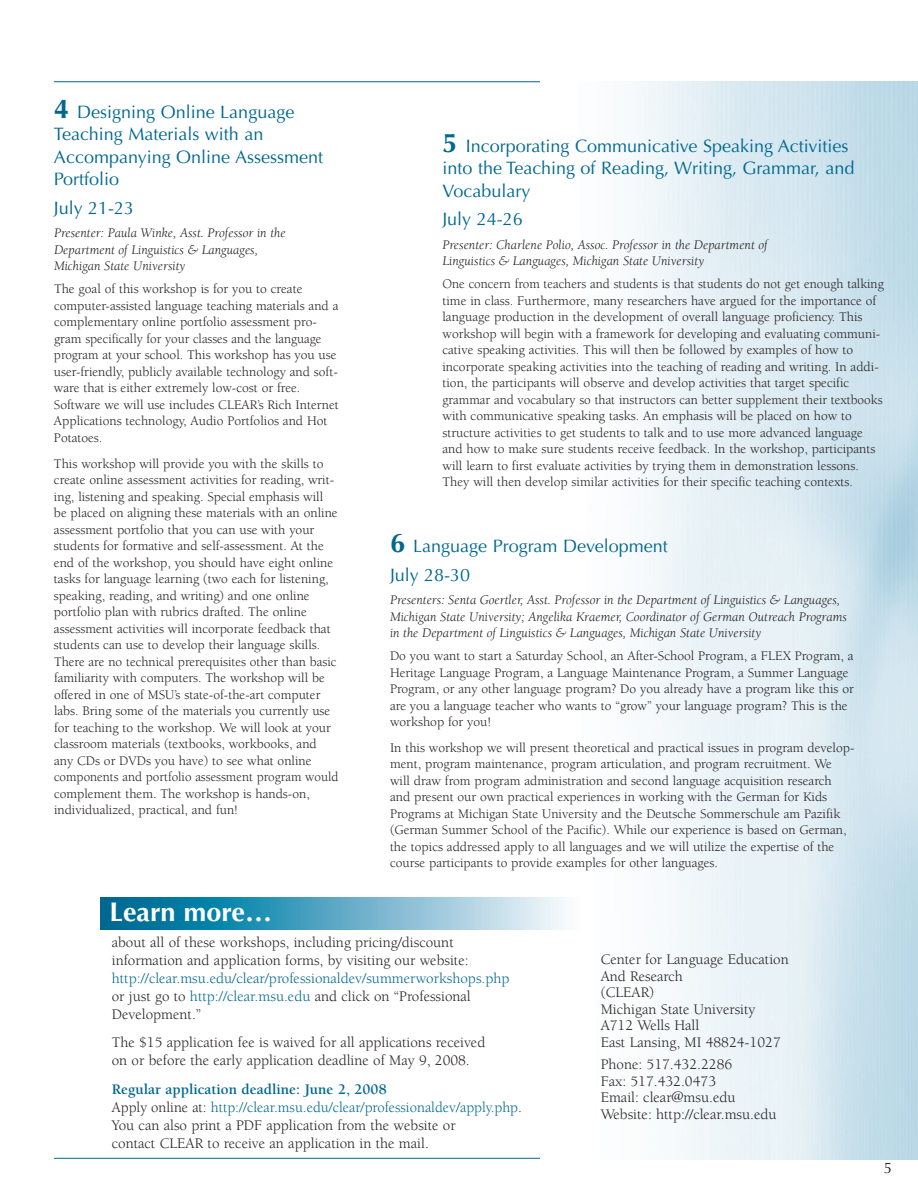
<style>
.page{position:relative;width:918px;height:1188px;background:#fff}
.page>*{position:absolute;margin:0;border:0;box-sizing:border-box;transform-origin:0 0}
.t1{font:700 27px "Optima LT Std";color:#fff}
.t2{font:18px/22.5px "Optima LT Std";color:#00688f}
.t3{font:15px/16.5px "Berkeley Std";color:#231f20}
.t4{font:15px/18px "Berkeley Std";color:#00688f}
.t5{font:15px "Optima LT Std";color:#231f20}
.t6{font:13.5px/16.5px "Berkeley Std";color:#231f20}
.t7{font:italic 13.5px/16.5px "Berkeley Std";color:#231f20}
.s1{font-weight:700;font-size:27px}
.s2{color:#231f20}
.s3{font-weight:700;color:#00688f}
.s4{color:#00688f}
</style>
<div class="page">
<img style="left:313px;top:81px;width:605px;height:1078px">
<hr style="left:54px;top:1158px;width:486px;height:1px;background:#00688f">
<hr style="left:54px;top:81px;width:486px;height:1px;background:#00688f">
<svg style="left:100px;top:898px;width:480px;height:31px;background:#63acc6"></svg>
<h2 class="t2" style="left:54px;top:101px;width:271px"><span class="s1">4</span> Designing Online Language<br>Teaching Materials with an<br>Accompanying Online Assessment<br>Portfolio</h2>
<h2 class="t2" style="left:54px;top:197px;width:82px">July 21-23</h2>
<p class="t7" style="left:54px;top:225px;width:233px">Presenter: Paula Winke, Asst. Professor in the<br>Department of Linguistics &amp; Languages,<br>Michigan State University</p>
<p class="t6" style="left:54px;top:281px;width:286px">The goal of this workshop is for you to create computer-assisted language teaching materials and a complementary online portfolio assessment pro&shy;gram specifically for your classes and the language program at your school. This workshop has you use user-friendly, publicly available technology and soft&shy;ware that is either extremely low-cost or free.<br>Software we will use includes CLEAR’s Rich Internet Applications technology, Audio Portfolios and Hot Potatoes.</p>
<p class="t6" style="left:54px;top:455px;width:286px">This workshop will provide you with the skills to create online assessment activities for reading, writ&shy;ing, listening and speaking. Special emphasis will be placed on aligning these materials with an online assessment portfolio that you can use with your students for formative and self-assessment. At the end of the workshop, you should have eight online tasks for language learning (two each for listening, speaking, reading, and writing) and one online portfolio plan with rubrics drafted. The online assessment activities will incorporate feedback that students can use to develop their language skills.<br>There are no technical prerequisites other than basic familiarity with computers. The workshop will be offered in one of MSU’s state-of-the-art computer labs. Bring some of the materials you currently use for teaching to the workshop. We will look at your classroom materials (textbooks, workbooks, and any CDs or DVDs you have) to see what online components and portfolio assessment program would complement them. The workshop is hands-on, individualized, practical, and fun!</p>
<h1 class="t1" style="left:110px;top:896px;width:164px">Learn more…</h1>
<h2 class="t2" style="left:442px;top:135px;width:414px"><span class="s1">5</span> Incorporating Communicative Speaking Activities into the Teaching of Reading, Writing, Grammar, and<br>Vocabulary</h2>
<h2 class="t2" style="left:442px;top:208px;width:82px">July 24-26</h2>
<p class="t7" style="left:442px;top:236px;width:327px">Presenter: Charlene Polio, Assoc. Professor in the Department of<br>Linguistics &amp; Languages, Michigan State University</p>
<p class="t6" style="left:442px;top:276px;width:443px">One concern from teachers and students is that students do not get enough talking time in class. Furthermore, many researchers have argued for the importance of language production in the development of overall language proficiency. This workshop will begin with a framework for developing and evaluating communi&shy;cative speaking activities. This will then be followed by examples of how to incorporate speaking activities into the teaching of reading and writing. In addi&shy;tion, the participants will observe and develop activities that target specific grammar and vocabulary so that instructors can better supplement their textbooks with communicative speaking tasks. An emphasis will be placed on how to structure activities to get students to talk and to use more advanced language and how to make sure students receive feedback. In the workshop, participants will learn to first evaluate activities by trying them in demonstration lessons.<br>They will then develop similar activities for their specific teaching contexts.</p>
<h2 class="t2" style="left:390px;top:532px;width:279px;line-height:28.5px"><span class="s1">6</span> Language Program Development<br>July 28-30</h2>
<p class="t7" style="left:390px;top:592px;width:459px">Presenters: Senta Goertler, Asst. Professor in the Department of Linguistics &amp; Languages,<br>Michigan State University; Angelika Kraemer, Coordinator of German Outreach Programs in the Department of Linguistics &amp; Languages, Michigan State University</p>
<p class="t6" style="left:390px;top:648px;width:465px">Do you want to start a Saturday School, an After-School Program, a FLEX Program, a Heritage Language Program, a Language Maintenance Program, a Summer Language Program, or any other language program? Do you already have a program like this or are you a language teacher who wants to “grow” your language program? This is the workshop for you!</p>
<p class="t6" style="left:390px;top:740px;width:466px">In this workshop we will present theoretical and practical issues in program develop&shy;ment, program maintenance, program articulation, and program recruitment. We will draw from program administration and second language acquisition research and present our own practical experiences in working with the German for Kids Programs at Michigan State University and the Deutsche Sommerschule am Pazifik (German Summer School of the Pacific). While our experience is based on German, the topics addressed apply to all languages and we will utilize the expertise of the course participants to provide examples for other languages.</p>
<p class="t3" style="left:112px;top:933px;width:358px;line-height:18px">about all of these workshops, including pricing/discount information and application forms, by visiting our website:</p>
<p class="t4" style="left:112px;top:969px;width:399px">http://clear.msu.edu/clear/professionaldev/summerworkshops.php <span class="s2">or just go to</span> http://clear.msu.edu <span class="s2">and click on “Professional<br>Development.”</span></p>
<p class="t3" style="left:112px;top:1034px;width:375px;line-height:18px">The $15 application fee is waived for all applications received on or before the early application deadline of May 9, 2008.</p>
<p class="t3" style="left:112px;top:1080px;width:412px;line-height:18px"><span class="s3">Regular application deadline: June 2, 2008<br></span>Apply online at: <span class="s4">http://clear.msu.edu/clear/professionaldev/apply.php</span>.<br>You can also print a PDF application from the website or<br>contact CLEAR to receive an application in the mail.</p>
<p class="t3" style="left:601px;top:951px;width:190px">Center for Language Education<br>And Research<br>(CLEAR)<br>Michigan State University<br>A712 Wells Hall<br>East Lansing, MI 48824-1027</p>
<p class="t3" style="left:601px;top:1056px;width:177px">Phone: 517.432.2286<br>Fax: 517.432.0473<br>Email: clear@msu.edu<br>Website: http://clear.msu.edu</p>
<p class="t5" style="left:884px;top:1160px;width:10px">5</p>
</div>
